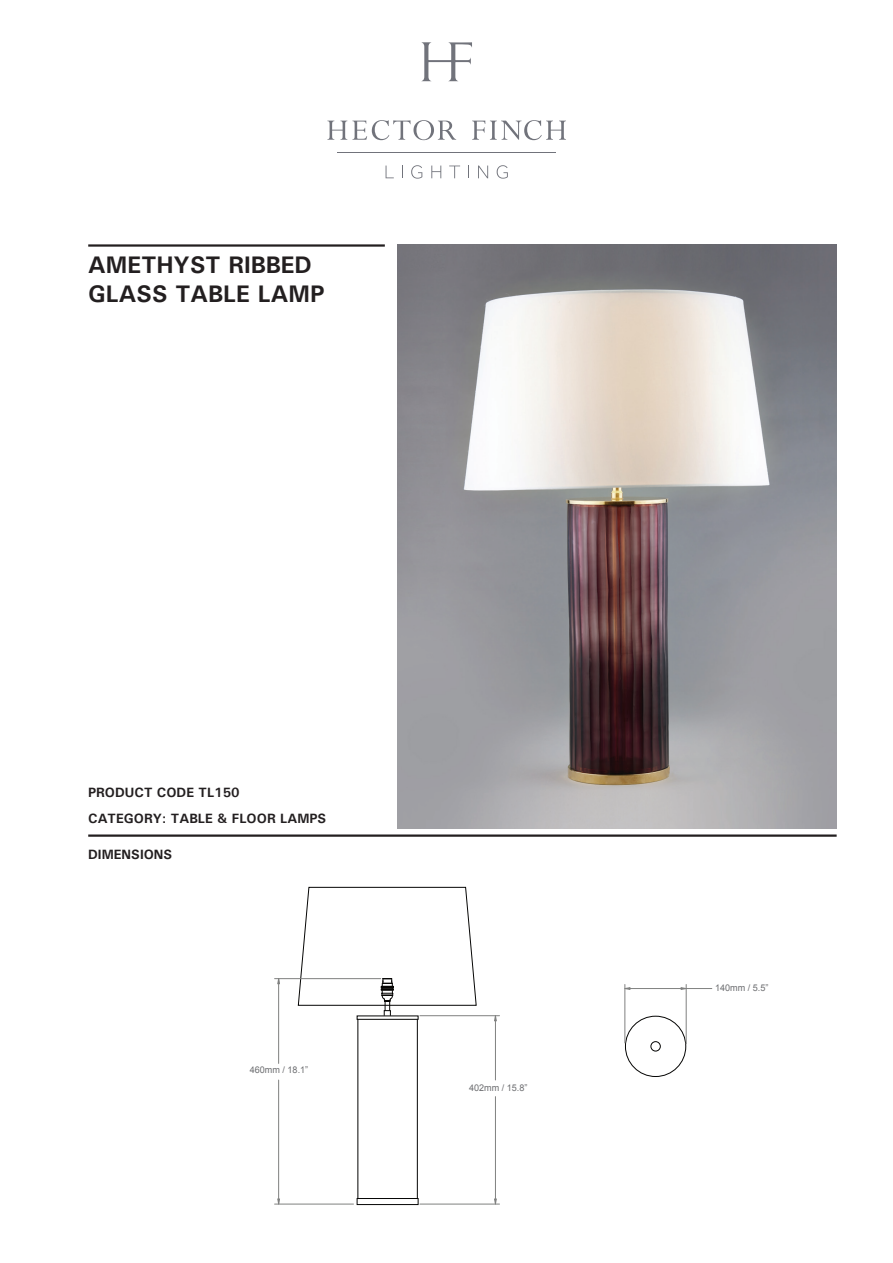
<style>
.page{position:relative;width:893px;height:1263px;background:#fff}
.page>*{position:absolute;margin:0;border:0;box-sizing:border-box;transform-origin:0 0}
.t1{font:700 24px/28.8px "Univers";color:#231f20}
.t2{font:700 13.5px/25.5px "Univers";color:#231f20}
.t3{font:9.3px "Arial";color:#6c6d70}
</style>
<div class="page">
<hr style="left:88px;top:834px;width:749px;height:3px;background:#231f20">
<hr style="left:88px;top:244px;width:297px;height:3px;background:#231f20">
<hr style="left:204px;top:875px;width:612px;height:1px;background:#050504">
<hr style="left:204px;top:1262px;width:612px;height:1px;background:#050504">
<hr style="left:204px;top:875px;width:1px;height:350px;background:#050504">
<hr style="left:822px;top:875px;width:1px;height:350px;background:#050504">
<hr style="left:358px;top:1019px;width:1px;height:179px;background:#050504">
<hr style="left:417px;top:1019px;width:1px;height:180px;background:#050504">
<svg style="left:298px;top:887px;width:179px;height:123px"></svg>
<div style="left:357px;top:1198px;width:61px;height:7px;border:1px solid #050504"></div>
<div style="left:384px;top:1010px;width:7px;height:6px;border:1px solid #050504"></div>
<div style="left:625px;top:1016px;width:61px;height:61px;border:1px solid #050504;border-radius:50%"></div>
<div style="left:651px;top:1041px;width:10px;height:10px;border:1px solid #050504;border-radius:50%"></div>
<hr style="left:625px;top:988px;width:87px;height:1px;background:#808180">
<hr style="left:625px;top:984px;width:1px;height:59px;background:#808180">
<hr style="left:686px;top:984px;width:1px;height:60px;background:#808180">
<hr style="left:495px;top:1016px;width:1px;height:64px;background:#808180">
<hr style="left:420px;top:1015px;width:79px;height:1px;background:#808180">
<hr style="left:495px;top:1096px;width:1px;height:108px;background:#808180">
<hr style="left:420px;top:1204px;width:79px;height:1px;background:#808180">
<hr style="left:278px;top:1080px;width:1px;height:124px;background:#808180">
<hr style="left:275px;top:1204px;width:78px;height:1px;background:#808180">
<hr style="left:278px;top:979px;width:1px;height:84px;background:#808180">
<hr style="left:275px;top:978px;width:106px;height:1px;background:#808180">
<img style="left:398px;top:244px;width:439px;height:584px">
<hr style="left:337px;top:152px;width:219px;height:1px;background:#71737b">
<svg style="left:421px;top:42px;width:51px;height:39px"></svg>
<svg style="left:472px;top:120px;width:94px;height:20px"></svg>
<svg style="left:327px;top:120px;width:129px;height:20px"></svg>
<svg style="left:386px;top:166px;width:8px;height:12px"></svg>
<svg style="left:402px;top:166px;width:1px;height:12px"></svg>
<svg style="left:411px;top:165px;width:11px;height:14px"></svg>
<svg style="left:431px;top:166px;width:10px;height:12px"></svg>
<svg style="left:449px;top:166px;width:11px;height:12px"></svg>
<svg style="left:468px;top:166px;width:1px;height:12px"></svg>
<svg style="left:478px;top:166px;width:10px;height:12px"></svg>
<svg style="left:497px;top:165px;width:11px;height:14px"></svg>
<h1 class="t1" style="left:88px;top:250px;width:237px">AMETHYST RIBBED<br>GLASS TABLE LAMP</h1>
<p class="t2" style="left:88px;top:779px;width:240px">PRODUCT CODE TL150<br>CATEGORY: TABLE &amp; FLOOR LAMPS</p>
<p class="t2" style="left:88px;top:841px;width:86px">DIMENSIONS</p>
<p class="t3" style="left:250px;top:1064px;width:60px">460mm / 18.1”</p>
<p class="t3" style="left:469px;top:1081px;width:60px">402mm / 15.8”</p>
<p class="t3" style="left:715px;top:982px;width:55px">140mm / 5.5”</p>
</div>
